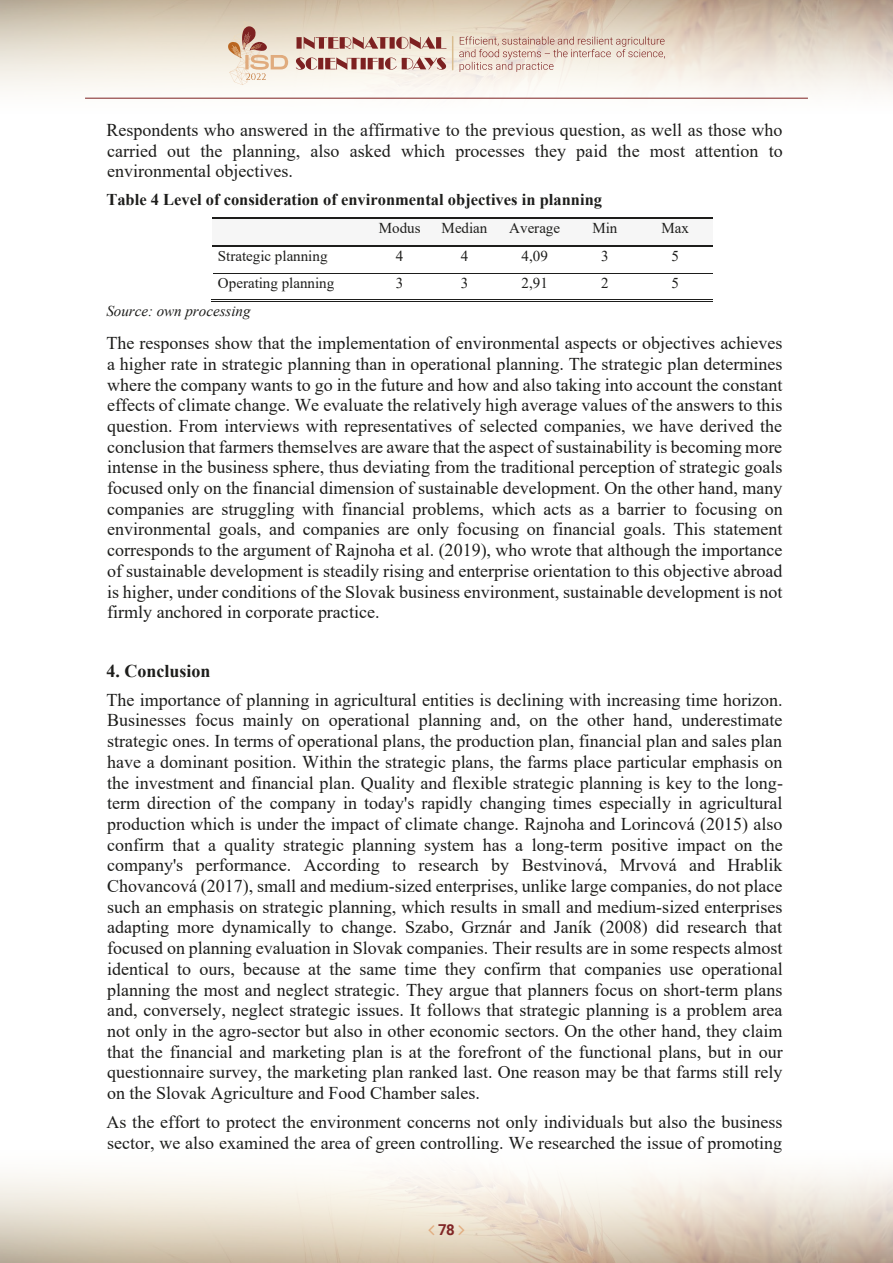
<style>
.page{position:relative;width:893px;height:1263px;background:#fff}
.page>*{position:absolute;margin:0;border:0;box-sizing:border-box;transform-origin:0 0}
.t1{font:18px/20.7px "Times New Roman";color:#1d1d1b;text-align:justify}
.t2{font:700 16.5px "Times New Roman";color:#1d1d1b}
.t3{font:15px "Times New Roman";color:#1d1d1b}
.t4{font:italic 15px "Times New Roman";color:#1d1d1b}
.t5{font:700 15px "Roboto";color:#802525}
.s1{font-weight:700}
</style>
<div class="page">
<hr style="left:85px;top:98px;width:723px;height:1px;background:#7d2121">
<svg style="left:228px;top:21px;width:60px;height:64px;background:#e3cdba"></svg>
<svg style="left:296px;top:57px;width:150px;height:13px;background:#c0938d"></svg>
<svg style="left:296px;top:36px;width:151px;height:13px;background:#bd9086"></svg>
<svg style="left:459px;top:36px;width:206px;height:36px;background:#e3d1c5"></svg>
<hr style="left:452px;top:37px;width:1px;height:33px;background:#d9bd91">
<div style="left:213px;top:219px;width:159px;height:26px;background:#f6f6f6"></div>
<div style="left:372px;top:219px;width:60px;height:26px;background:#f6f6f6"></div>
<div style="left:432px;top:219px;width:70px;height:26px;background:#f6f6f6"></div>
<div style="left:502px;top:219px;width:70px;height:26px;background:#f6f6f6"></div>
<div style="left:572px;top:219px;width:70px;height:26px;background:#f6f6f6"></div>
<div style="left:642px;top:219px;width:70px;height:26px;background:#f6f6f6"></div>
<hr style="left:213px;top:217px;width:159px;height:1px;background:#1d1d1b">
<hr style="left:213px;top:218px;width:159px;height:1px;background:#1d1d1b">
<hr style="left:374px;top:217px;width:58px;height:1px;background:#1d1d1b">
<hr style="left:374px;top:218px;width:58px;height:1px;background:#1d1d1b">
<hr style="left:434px;top:217px;width:68px;height:1px;background:#1d1d1b">
<hr style="left:434px;top:218px;width:68px;height:1px;background:#1d1d1b">
<hr style="left:504px;top:217px;width:68px;height:1px;background:#1d1d1b">
<hr style="left:504px;top:218px;width:68px;height:1px;background:#1d1d1b">
<hr style="left:574px;top:217px;width:68px;height:1px;background:#1d1d1b">
<hr style="left:574px;top:218px;width:68px;height:1px;background:#1d1d1b">
<hr style="left:644px;top:217px;width:68px;height:1px;background:#1d1d1b">
<hr style="left:644px;top:218px;width:68px;height:1px;background:#1d1d1b">
<hr style="left:213px;top:245px;width:159px;height:1px;background:#1d1d1b">
<hr style="left:213px;top:246px;width:159px;height:1px;background:#1d1d1b">
<hr style="left:374px;top:245px;width:58px;height:1px;background:#1d1d1b">
<hr style="left:374px;top:246px;width:58px;height:1px;background:#1d1d1b">
<hr style="left:434px;top:245px;width:68px;height:1px;background:#1d1d1b">
<hr style="left:434px;top:246px;width:68px;height:1px;background:#1d1d1b">
<hr style="left:504px;top:245px;width:68px;height:1px;background:#1d1d1b">
<hr style="left:504px;top:246px;width:68px;height:1px;background:#1d1d1b">
<hr style="left:574px;top:245px;width:68px;height:1px;background:#1d1d1b">
<hr style="left:574px;top:246px;width:68px;height:1px;background:#1d1d1b">
<hr style="left:644px;top:245px;width:68px;height:1px;background:#1d1d1b">
<hr style="left:644px;top:246px;width:68px;height:1px;background:#1d1d1b">
<hr style="left:213px;top:273px;width:499px;height:1px;background:#1d1d1b">
<hr style="left:212px;top:301px;width:160px;height:1px;background:#1d1d1b">
<hr style="left:212px;top:300px;width:160px;height:1px;background:#1d1d1b">
<hr style="left:371px;top:301px;width:61px;height:1px;background:#1d1d1b">
<hr style="left:373px;top:300px;width:59px;height:1px;background:#1d1d1b">
<hr style="left:431px;top:301px;width:71px;height:1px;background:#1d1d1b">
<hr style="left:433px;top:300px;width:69px;height:1px;background:#1d1d1b">
<hr style="left:501px;top:301px;width:71px;height:1px;background:#1d1d1b">
<hr style="left:503px;top:300px;width:69px;height:1px;background:#1d1d1b">
<hr style="left:571px;top:301px;width:71px;height:1px;background:#1d1d1b">
<hr style="left:573px;top:300px;width:69px;height:1px;background:#1d1d1b">
<hr style="left:641px;top:301px;width:71px;height:1px;background:#1d1d1b">
<hr style="left:643px;top:300px;width:69px;height:1px;background:#1d1d1b">
<svg style="left:428px;top:1225px;width:6px;height:10px"></svg>
<svg style="left:459px;top:1225px;width:6px;height:10px"></svg>
<p class="t1" style="left:106px;top:119px;width:678px">Respondents who answered in the affirmative to the previous question, as well as those who carried out the planning, also asked which processes they paid the most attention to environmental objectives.</p>
<p class="t2" style="left:106px;top:187px;width:497px">Table 4 Level of consideration of environmental objectives in planning</p>
<p class="t3" style="left:379px;top:218px;width:43px">Modus</p>
<p class="t3" style="left:442px;top:218px;width:47px">Median</p>
<p class="t3" style="left:509px;top:218px;width:52px">Average</p>
<p class="t3" style="left:592px;top:218px;width:27px">Min</p>
<p class="t3" style="left:661px;top:218px;width:29px">Max</p>
<p class="t3" style="left:218px;top:246px;width:111px">Strategic planning</p>
<p class="t3" style="left:396px;top:246px;width:9px">4</p>
<p class="t3" style="left:461px;top:246px;width:9px">4</p>
<p class="t3" style="left:522px;top:246px;width:28px">4,09</p>
<p class="t3" style="left:601px;top:246px;width:9px">3</p>
<p class="t3" style="left:671px;top:246px;width:9px">5</p>
<p class="t3" style="left:218px;top:272px;width:118px">Operating planning</p>
<p class="t3" style="left:396px;top:272px;width:9px">3</p>
<p class="t3" style="left:461px;top:272px;width:9px">3</p>
<p class="t3" style="left:521px;top:272px;width:28px">2,91</p>
<p class="t3" style="left:601px;top:272px;width:9px">2</p>
<p class="t3" style="left:671px;top:272px;width:9px">5</p>
<p class="t4" style="left:106px;top:300px;width:146px">Source: own processing</p>
<p class="t1" style="left:106px;top:332px;width:678px">The responses show that the implementation of environmental aspects or objectives achieves a higher rate in strategic planning than in operational planning. The strategic plan determines where the company wants to go in the future and how and also taking into account the constant effects of climate change. We evaluate the relatively high average values of the answers to this question. From interviews with representatives of selected companies, we have derived the conclusion that farmers themselves are aware that the aspect of sustainability is becoming more intense in the business sphere, thus deviating from the traditional perception of strategic goals focused only on the financial dimension of sustainable development. On the other hand, many companies are struggling with financial problems, which acts as a barrier to focusing on environmental goals, and companies are only focusing on financial goals. This statement corresponds to the argument of Rajnoha et al. (2019), who wrote that although the importance of sustainable development is steadily rising and enterprise orientation to this objective abroad is higher, under conditions of the Slovak business environment, sustainable development is not firmly anchored in corporate practice.</p>
<p class="t1" style="left:106px;top:655px;width:678px;line-height:29.1px"><span class="s1">4. Conclusion<br></span>The importance of planning in agricultural entities is declining with increasing time horizon.</p>
<p class="t1" style="left:107px;top:709px;width:677px">Businesses focus mainly on operational planning and, on the other hand, underestimate strategic ones. In terms of operational plans, the production plan, financial plan and sales plan have a dominant position. Within the strategic plans, the farms place particular emphasis on the investment and financial plan. Quality and flexible strategic planning is key to the long&shy;term direction of the company in today's rapidly changing times especially in agricultural production which is under the impact of climate change. Rajnoha and Lorincová (2015) also confirm that a quality strategic planning system has a long-term positive impact on the company's performance. According to research by Bestvinová, Mrvová and Hrablik Chovancová (2017), small and medium-sized enterprises, unlike large companies, do not place such an emphasis on strategic planning, which results in small and medium-sized enterprises adapting more dynamically to change. Szabo, Grznár and Janík (2008) did research that focused on planning evaluation in Slovak companies. Their results are in some respects almost identical to ours, because at the same time they confirm that companies use operational planning the most and neglect strategic. They argue that planners focus on short-term plans and, conversely, neglect strategic issues. It follows that strategic planning is a problem area not only in the agro-sector but also in other economic sectors. On the other hand, they claim that the financial and marketing plan is at the forefront of the functional plans, but in our questionnaire survey, the marketing plan ranked last. One reason may be that farms still rely on the Slovak Agriculture and Food Chamber sales.</p>
<p class="t1" style="left:106px;top:1111px;width:678px">As the effort to protect the environment concerns not only individuals but also the business sector, we also examined the area of green controlling. We researched the issue of promoting</p>
<p class="t5" style="left:438px;top:1219px;width:18px">78</p>
</div>
